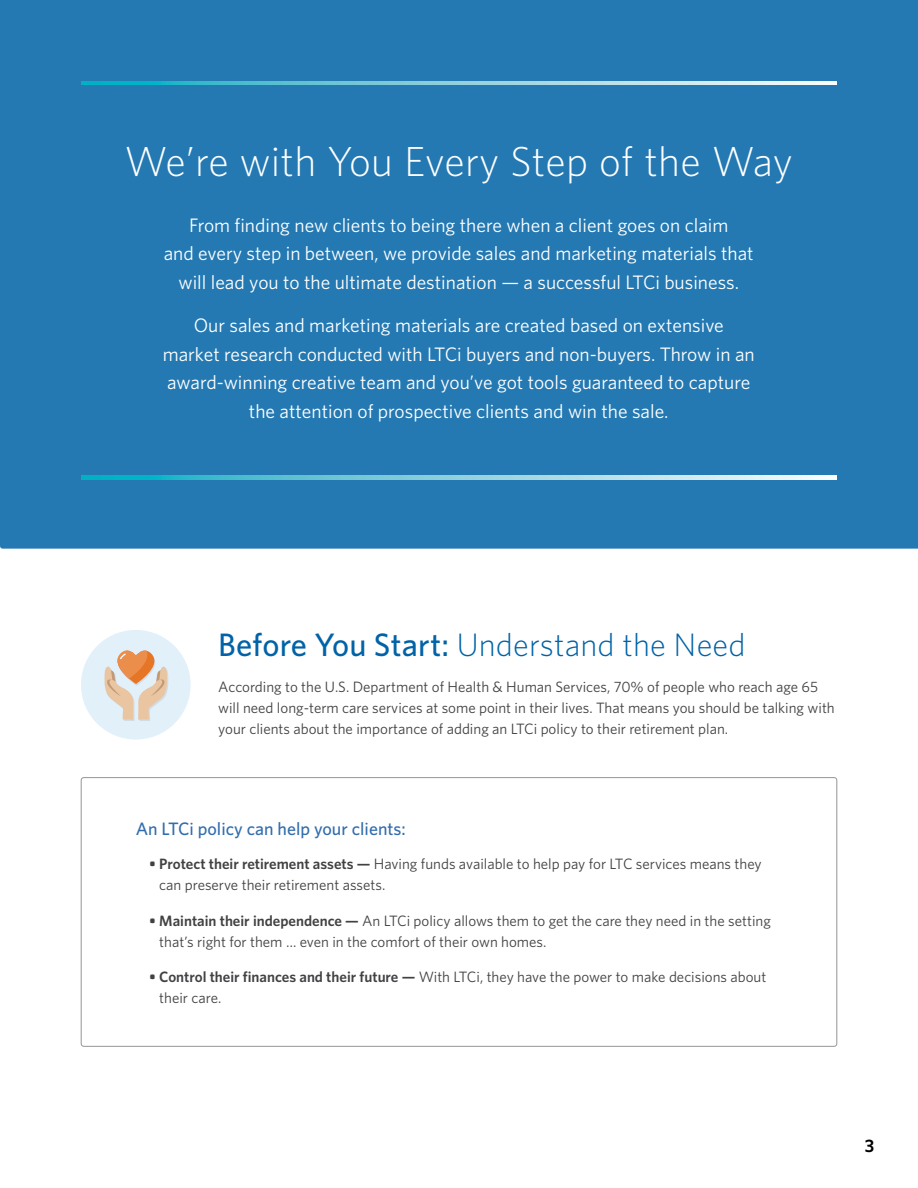
<style>
.page{position:relative;width:918px;height:1188px;background:#fff}
.page>*{position:absolute;margin:0;border:0;box-sizing:border-box;transform-origin:0 0}
.t1{font:300 42px "Whitney";letter-spacing:.005em;color:#fff}
.t2{font:300 32.4px "Whitney";letter-spacing:.005em;color:#0063a7}
.t3{font:19.5px/28.5px "Whitney";color:#fff;text-align:center}
.t4{font:500 18px "Whitney";color:#326dad}
.t5{font:600 18px "Whitney";color:#000}
.t6{font:15px/21px "Whitney";color:#414042}
.s1{font-weight:500}
.s2{font-weight:600}
</style>
<div class="page">
<div style="left:81px;top:777px;width:756px;height:270px;border:1px solid #939598;border-radius:3px"></div>
<div style="left:0;top:0;width:918px;height:549px;background:#2479b3"></div>
<svg style="left:81px;top:81px;width:756px;height:4px;background:#88d2dd"></svg>
<svg style="left:81px;top:476px;width:756px;height:3px;background:#88d2dd"></svg>
<svg style="left:81px;top:630px;width:110px;height:110px"></svg>
<h1 class="t1" style="left:125px;top:134px;width:670px">We’re with You Every Step of the Way</h1>
<h3 class="t3" style="left:164px;top:210px;width:591px">From finding new clients to being there when a client goes on claim<br>and every step in between, we provide sales and marketing materials that will lead you to the ultimate destination — a successful LTCi business.</h3>
<p class="t3" style="left:163px;top:311px;width:593px">Our sales and marketing materials are created based on extensive market research conducted with LTCi buyers and non-buyers. Throw in an award-winning creative team and you’ve got tools guaranteed to capture the attention of prospective clients and win the sale.</p>
<h2 class="t2" style="left:218px;top:623px;width:529px"><span class="s1">Before You Start:</span> Understand the Need</h2>
<p class="t6" style="left:218px;top:675px;width:618px">According to the U.S. Department of Health &amp; Human Services, 70% of people who reach age 65 will need long-term care services at some point in their lives. That means you should be talking with your clients about the importance of adding an LTCi policy to their retirement plan.</p>
<p class="t4" style="left:136px;top:817px;width:271px">An LTCi policy can help your clients:</p>
<p class="t6" style="left:159px;top:853px;width:604px;text-indent:-10px"><span class="s2">• Protect their retirement assets —</span> Having funds available to help pay for LTC services means they can preserve their retirement assets.</p>
<p class="t6" style="left:159px;top:910px;width:613px;text-indent:-10px"><span class="s2">• Maintain their independence —</span> An LTCi policy allows them to get the care they need in the setting that’s right for them … even in the comfort of their own homes.</p>
<p class="t6" style="left:159px;top:966px;width:609px;text-indent:-10px"><span class="s2">• Control their finances and their future —</span> With LTCi, they have the power to make decisions about their care.</p>
<p class="t5" style="left:865px;top:1134px;width:11px">3</p>
</div>
